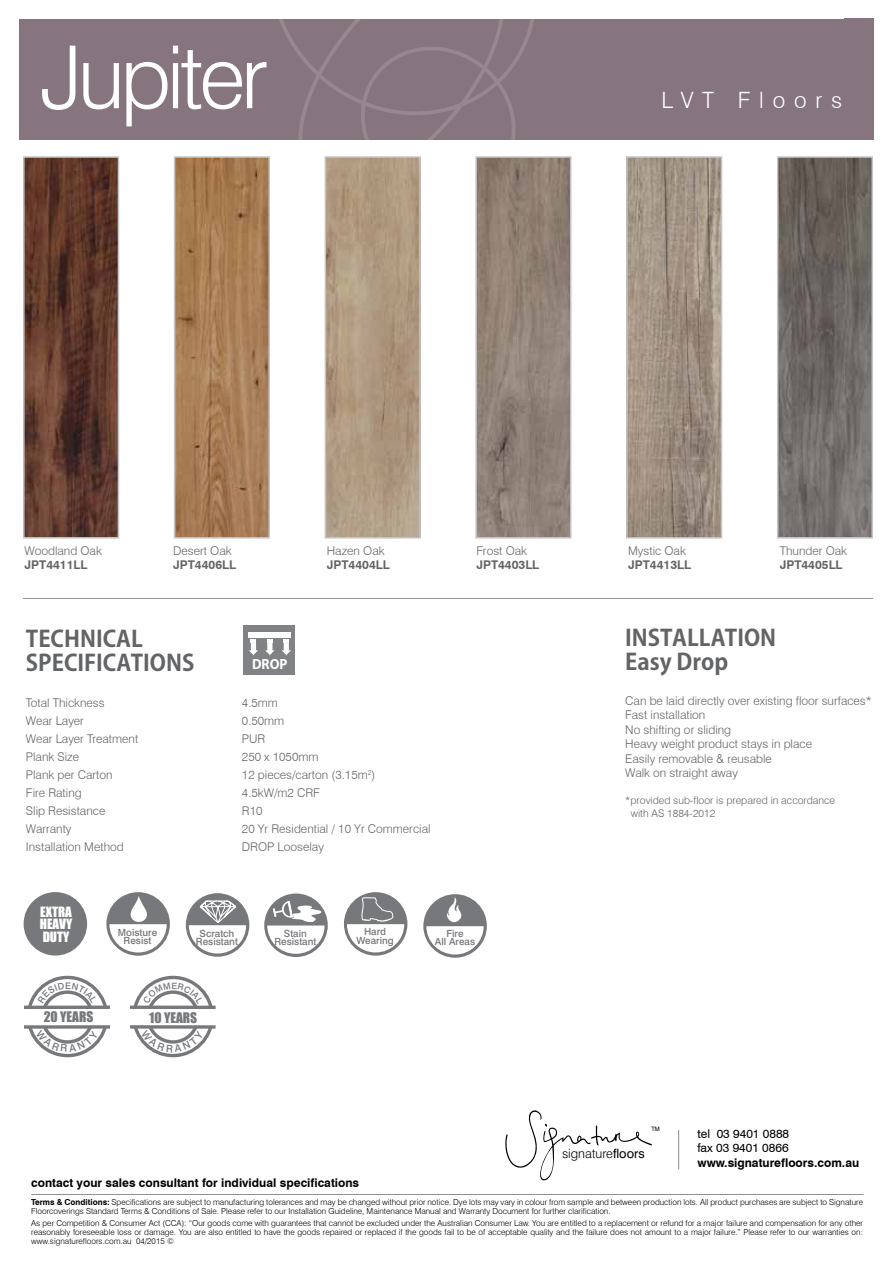
<style>
.page{position:relative;width:893px;height:1263px;background:#fff}
.page>*{position:absolute;margin:0;border:0;box-sizing:border-box;transform-origin:0 0}
.t1{font:300 87px "Swiss 721 BT";letter-spacing:-.05em;color:#fff}
.t2{font:700 22.5px/24px "Koz Go Pr 6 N";color:#636466}
.t3{font:300 22.5px "Swiss 721 BT";letter-spacing:.39em;color:#fff}
.t4{font:700 14.7px "Myriad Pro";color:#fff;scale:.93 1}
.t5{font:13.5px "Impact";color:#77787b}
.t6{font:13.2px/12.6px "Impact";color:#fff;text-align:justify}
.t7{font:300 12.75px "Swiss 721 BT";color:#000}
.t8{font:300 12px/14.4px "Swiss 721 BT";color:#636466}
.t9{font:700 12px "Swiss 721 BT";color:#000}
.t10{font:700 12px "Swiss 721 BT";color:#636466}
.t11{font:12px/14.4px "Swiss 721 BT";color:#000}
.t12{font:300 10.5px/12.6px "Swiss 721 BT";color:#636466}
.t13{font:500 9.9px/8.6px "Swiss 721 BT";color:#77787b;text-align:center}
.t14{font:300 8.25px/9px "Swiss 721 BT";color:#000}
.t15{font:6px "Swiss 721 BT";color:#000}
.s1{font-weight:400}
.s2{font-weight:700}
</style>
<div class="page">
<div style="left:19px;top:18px;width:854px;height:122px;background:#86747e"></div>
<svg style="left:255px;top:18px;width:302px;height:122px"></svg>
<svg style="left:423px;top:894px;width:64px;height:64px"></svg>
<svg style="left:426px;top:897px;width:58px;height:57px"></svg>
<svg style="left:344px;top:892px;width:63px;height:64px"></svg>
<svg style="left:347px;top:892px;width:57px;height:60px"></svg>
<svg style="left:186px;top:893px;width:63px;height:64px"></svg>
<svg style="left:189px;top:901px;width:57px;height:52px"></svg>
<svg style="left:264px;top:893px;width:64px;height:64px"></svg>
<svg style="left:267px;top:901px;width:57px;height:53px"></svg>
<div style="left:24px;top:892px;width:63px;height:63px;background:#77787b;border-radius:50%"></div>
<svg style="left:106px;top:892px;width:64px;height:64px"></svg>
<svg style="left:109px;top:896px;width:58px;height:56px"></svg>
<div style="left:244px;top:625px;width:51px;height:50px;background:#808285"></div>
<div style="left:249px;top:632px;width:42px;height:5px;background:#fff"></div>
<div style="left:251px;top:643px;width:5px;height:8px;background:#fff"></div>
<svg style="left:249px;top:650px;width:9px;height:5px"></svg>
<div style="left:267px;top:643px;width:5px;height:8px;background:#fff"></div>
<svg style="left:265px;top:650px;width:10px;height:5px"></svg>
<div style="left:284px;top:643px;width:5px;height:8px;background:#fff"></div>
<svg style="left:282px;top:650px;width:9px;height:5px"></svg>
<svg style="left:251px;top:639px;width:5px;height:3px"></svg>
<svg style="left:267px;top:639px;width:5px;height:3px"></svg>
<svg style="left:284px;top:639px;width:5px;height:3px"></svg>
<svg style="left:505px;top:1110px;width:147px;height:70px"></svg>
<hr style="left:678px;top:1130px;width:1px;height:39px;background:#8a8c8e">
<hr style="left:31px;top:1194px;width:832px;height:1px;background:#8e9092">
<hr style="left:23px;top:598px;width:850px;height:1px;background:#8e9092">
<img style="left:26px;top:159px;width:90px;height:376px">
<div style="left:23px;top:156px;width:96px;height:382px;border:2px solid #c4c5c7"></div>
<img style="left:177px;top:159px;width:90px;height:376px">
<div style="left:174px;top:156px;width:96px;height:382px;border:2px solid #c4c5c7"></div>
<img style="left:328px;top:159px;width:90px;height:376px">
<div style="left:325px;top:156px;width:96px;height:382px;border:2px solid #c4c5c7"></div>
<img style="left:478px;top:159px;width:90px;height:376px">
<div style="left:475px;top:156px;width:96px;height:382px;border:2px solid #c4c5c7"></div>
<img style="left:629px;top:159px;width:90px;height:376px">
<div style="left:626px;top:156px;width:96px;height:382px;border:2px solid #c4c5c7"></div>
<img style="left:780px;top:159px;width:90px;height:376px">
<div style="left:777px;top:156px;width:96px;height:382px;border:2px solid #c4c5c7"></div>
<svg style="left:25px;top:976px;width:85px;height:81px"></svg>
<svg style="left:130px;top:976px;width:86px;height:81px"></svg>
<h1 class="t1" style="left:40px;top:24px;width:229px">Jupiter</h1>
<h2 class="t3" style="left:662px;top:86px;width:182px">LVT Floors</h2>
<h3 class="t8" style="left:25px;top:543px;width:79px">Woodland Oak</h3>
<h3 class="t10" style="left:25px;top:557px;width:64px">JPT4411LL</h3>
<h3 class="t8" style="left:173px;top:543px;width:60px">Desert Oak</h3>
<h3 class="t10" style="left:173px;top:557px;width:64px">JPT4406LL</h3>
<h3 class="t8" style="left:327px;top:543px;width:59px">Hazen Oak</h3>
<h3 class="t10" style="left:327px;top:557px;width:64px">JPT4404LL</h3>
<h2 class="t2" style="left:26px;top:627px;width:170px">TECHNICAL<br>SPECIFICATIONS</h2>
<h3 class="t8" style="left:26px;top:695px;width:80px">Total Thickness</h3>
<h3 class="t8" style="left:242px;top:695px;width:37px">4.5mm</h3>
<h3 class="t8" style="left:26px;top:713px;width:60px">Wear Layer</h3>
<h3 class="t8" style="left:242px;top:713px;width:44px">0.50mm</h3>
<h3 class="t8" style="left:26px;top:731px;width:114px">Wear Layer Treatment</h3>
<h3 class="t8" style="left:242px;top:731px;width:25px">PUR</h3>
<h3 class="t8" style="left:26px;top:749px;width:55px">Plank Size</h3>
<h3 class="t8" style="left:242px;top:749px;width:78px">250 x 1050mm</h3>
<h3 class="t8" style="left:26px;top:767px;width:88px">Plank per Carton</h3>
<h3 class="t8" style="left:242px;top:767px;width:135px">12 pieces/carton (3.15m<sup>2</sup>)</h3>
<h3 class="t8" style="left:26px;top:785px;width:57px">Fire Rating</h3>
<h3 class="t8" style="left:242px;top:785px;width:80px">4.5kW/m2 CRF</h3>
<h3 class="t8" style="left:26px;top:803px;width:81px">Slip Resistance</h3>
<h3 class="t8" style="left:242px;top:803px;width:22px">R10</h3>
<h3 class="t8" style="left:26px;top:821px;width:47px">Warranty</h3>
<h3 class="t8" style="left:242px;top:821px;width:190px">20 Yr Residential / 10 Yr Commercial</h3>
<h3 class="t8" style="left:26px;top:839px;width:99px">Installation Method</h3>
<h3 class="t8" style="left:242px;top:839px;width:84px">DROP Looselay</h3>
<h3 class="t4" style="left:252px;top:655px;width:40px">DROP</h3>
<h3 class="t8" style="left:476px;top:543px;width:52px">Frost Oak</h3>
<h3 class="t10" style="left:476px;top:557px;width:64px">JPT4403LL</h3>
<h3 class="t6" style="left:40px;top:905px;width:34px">EXTRA HEAVY DUTY</h3>
<p class="t13" style="left:118px;top:928px;width:41px">Moisture<br>Resist</p>
<p class="t13" style="left:196px;top:929px;width:44px">Scratch<br>Resistant</p>
<p class="t13" style="left:274px;top:929px;width:44px">Stain<br>Resistant</p>
<h3 class="t5" style="left:44px;top:1008px;width:51px">20 YEARS</h3>
<h3 class="t5" style="left:149px;top:1007px;width:49px">10 YEARS</h3>
<p class="t13" style="left:356px;top:927px;width:39px">Hard<br>Wearing</p>
<p class="t13" style="left:435px;top:929px;width:42px">Fire<br>All Areas</p>
<h3 class="t8" style="left:628px;top:543px;width:59px">Mystic Oak</h3>
<h3 class="t10" style="left:628px;top:557px;width:64px">JPT4413LL</h3>
<h3 class="t8" style="left:780px;top:543px;width:69px">Thunder Oak</h3>
<h3 class="t10" style="left:780px;top:557px;width:64px">JPT4405LL</h3>
<h2 class="t2" style="left:625px;top:626px;width:105px">INSTALLATION<br>EASY DROP</h2>
<h3 class="t8" style="left:625px;top:693px;width:248px">Can be laid directly over existing floor surfaces*<br>Fast installation<br>No shifting or sliding<br>Heavy weight product stays in place<br>Easily removable &amp; reusable<br>Walk on straight away</h3>
<p class="t12" style="left:631px;top:794px;width:206px;text-indent:-6px">*provided sub-floor is prepared in accordance with AS 1884-2012</p>
<h3 class="t9" style="left:31px;top:1175px;width:329px">contact your sales consultant for individual specifications</h3>
<p class="t15" style="left:651px;top:1125px;width:10px">TM</p>
<h3 class="t7" style="left:562px;top:1145px;width:84px">signature<span class="s1">floors</span></h3>
<h3 class="t11" style="left:697px;top:1126px;width:93px">tel 03 9401 0888 fax 03 9401 0866</h3>
<h3 class="t9" style="left:697px;top:1155px;width:163px">www.signaturefloors.com.au</h3>
<p class="t14" style="left:31px;top:1198px;width:833px"><span class="s2">Terms &amp; Conditions:</span> Specifications are subject to manufacturing tolerances and may be changed without prior notice. Dye lots may vary in colour from sample and between production lots. All product purchases are subject to Signature<br>Floorcoverings Standard Terms &amp; Conditions of Sale. Please refer to our Installation Guideline, Maintenance Manual and Warranty Document for further clarification.</p>
<p class="t14" style="left:31px;top:1219px;width:833px;text-align:justify">As per Competition &amp; Consumer Act (CCA): “Our goods come with guarantees that cannot be excluded under the Australian Consumer Law. You are entitled to a replacement or refund for a major failure and compensation for any other reasonably foreseeable loss or damage. You are also entitled to have the goods repaired or replaced if the goods fail to be of acceptable quality and the failure does not amount to a major failure.” Please refer to our warranties on: www.signaturefloors.com.au 04/2015 ©</p>
</div>
